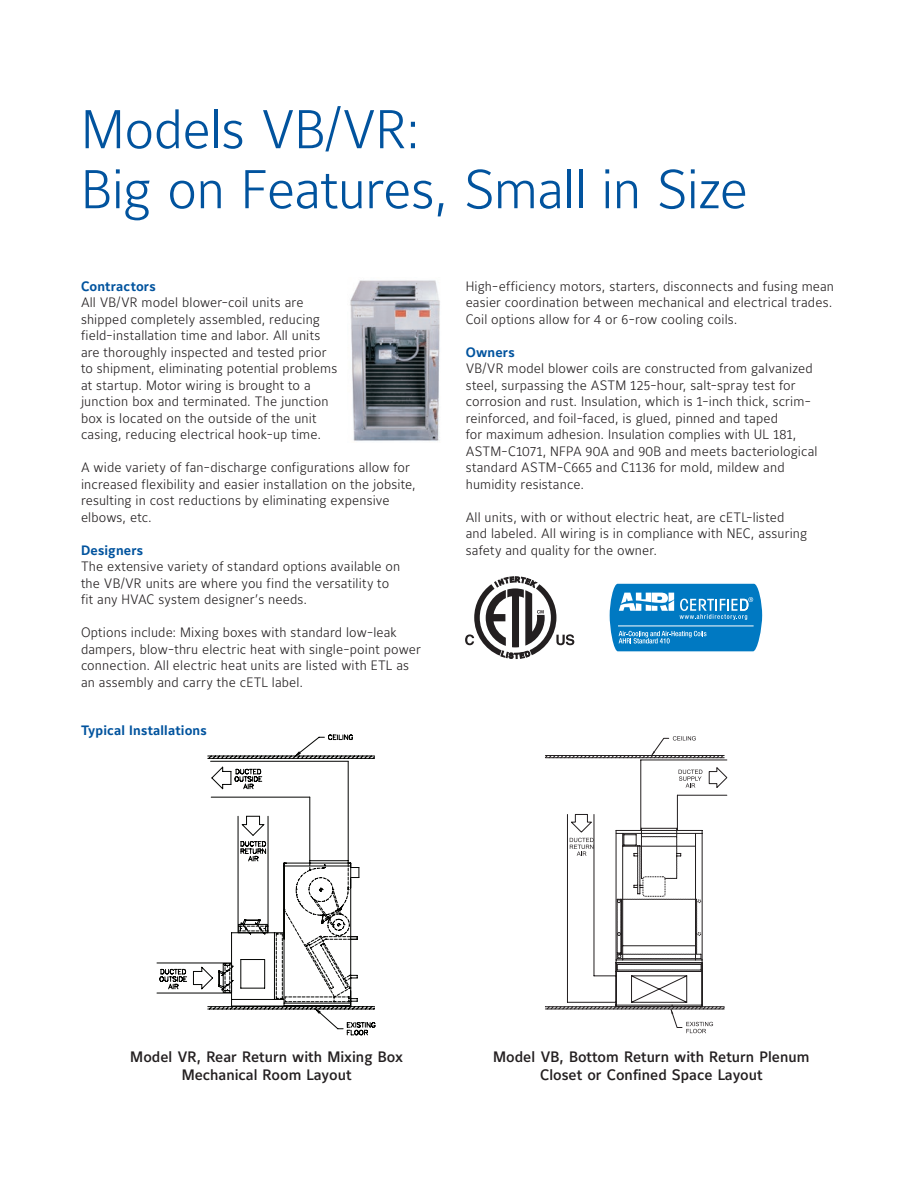
<style>
.page{position:relative;width:918px;height:1188px;background:#fff}
.page>*{position:absolute;margin:0;border:0;box-sizing:border-box;transform-origin:0 0}
.jciBro_H1{font:300 54px/60px "Maurea Jci Lf ML";letter-spacing:-.015em;color:#01539e}
.t1{font:500 15px "Maurea Jci Lf ML";color:#231f20}
.jciBro_BodyCopy{font:300 13.5px/16.5px "Maurea Jci Lf ML";letter-spacing:.01em;color:#231f20}
.jciBro_SH1{font:700 13.5px "Maurea Jci Lf ML";letter-spacing:.01em;color:#01539e}
</style>
<div class="page">
<svg style="left:545px;top:755px;width:182px;height:254px"></svg>
<svg style="left:570px;top:767px;width:157px;height:204px"></svg>
<svg style="left:651px;top:736px;width:45px;height:20px"></svg>
<svg style="left:671px;top:1009px;width:42px;height:24px"></svg>
<svg style="left:156px;top:734px;width:220px;height:302px"></svg>
<img style="left:350px;top:280px;width:90px;height:161px">
<svg style="left:609px;top:583px;width:154px;height:69px;background:#3293ce"></svg>
<svg style="left:465px;top:577px;width:109px;height:82px"></svg>
<p class="jciBro_H1" style="left:81px;top:98px;width:669px">Models VB/VR:<br>Big on Features, Small in Size</p>
<p class="jciBro_SH1" style="left:81px;top:278px;width:76px">Contractors</p>
<p class="jciBro_BodyCopy" style="left:81px;top:294px;width:258px">All VB/VR model blower-coil units are shipped completely assembled, reducing field-installation time and labor. All units are thoroughly inspected and tested prior to shipment, eliminating potential problems at startup. Motor wiring is brought to a junction box and terminated. The junction box is located on the outside of the unit casing, reducing electrical hook-up time.</p>
<p class="jciBro_BodyCopy" style="left:81px;top:459px;width:336px">A wide variety of fan-discharge configurations allow for increased flexibility and easier installation on the jobsite, resulting in cost reductions by eliminating expensive elbows, etc.</p>
<p class="jciBro_SH1" style="left:81px;top:542px;width:64px">Designers</p>
<p class="jciBro_BodyCopy" style="left:81px;top:558px;width:321px">The extensive variety of standard options available on the VB/VR units are where you find the versatility to fit any HVAC system designer’s needs.</p>
<p class="jciBro_BodyCopy" style="left:81px;top:624px;width:341px">Options include: Mixing boxes with standard low-leak dampers, blow-thru electric heat with single-point power connection. All electric heat units are listed with ETL as an assembly and carry the cETL label.</p>
<p class="jciBro_SH1" style="left:81px;top:723px;width:127px">Typical Installations</p>
<p class="jciBro_BodyCopy" style="left:466px;top:277px;width:370px">High-efficiency motors, starters, disconnects and fusing mean easier coordination between mechanical and electrical trades.<br>Coil options allow for 4 or 6-row cooling coils.</p>
<p class="jciBro_SH1" style="left:466px;top:344px;width:50px">Owners</p>
<p class="jciBro_BodyCopy" style="left:466px;top:360px;width:353px">VB/VR model blower coils are constructed from galvanized steel, surpassing the ASTM 125-hour, salt-spray test for corrosion and rust. Insulation, which is 1-inch thick, scrim&shy;reinforced, and foil-faced, is glued, pinned and taped<br>for maximum adhesion. Insulation complies with UL 181, ASTM-C1071, NFPA 90A and 90B and meets bacteriological standard ASTM-C665 and C1136 for mold, mildew and humidity resistance.</p>
<p class="jciBro_BodyCopy" style="left:466px;top:508px;width:343px">All units, with or without electric heat, are cETL-listed and labeled. All wiring is in compliance with NEC, assuring safety and quality for the owner.</p>
<p class="t1" style="left:130px;top:1048px;width:274px">Model VR, Rear Return with Mixing Box</p>
<p class="t1" style="left:182px;top:1066px;width:171px">Mechanical Room Layout</p>
<p class="t1" style="left:493px;top:1048px;width:318px">Model VB, Bottom Return with Return Plenum</p>
<p class="t1" style="left:540px;top:1066px;width:224px">Closet or Confined Space Layout</p>
</div>
